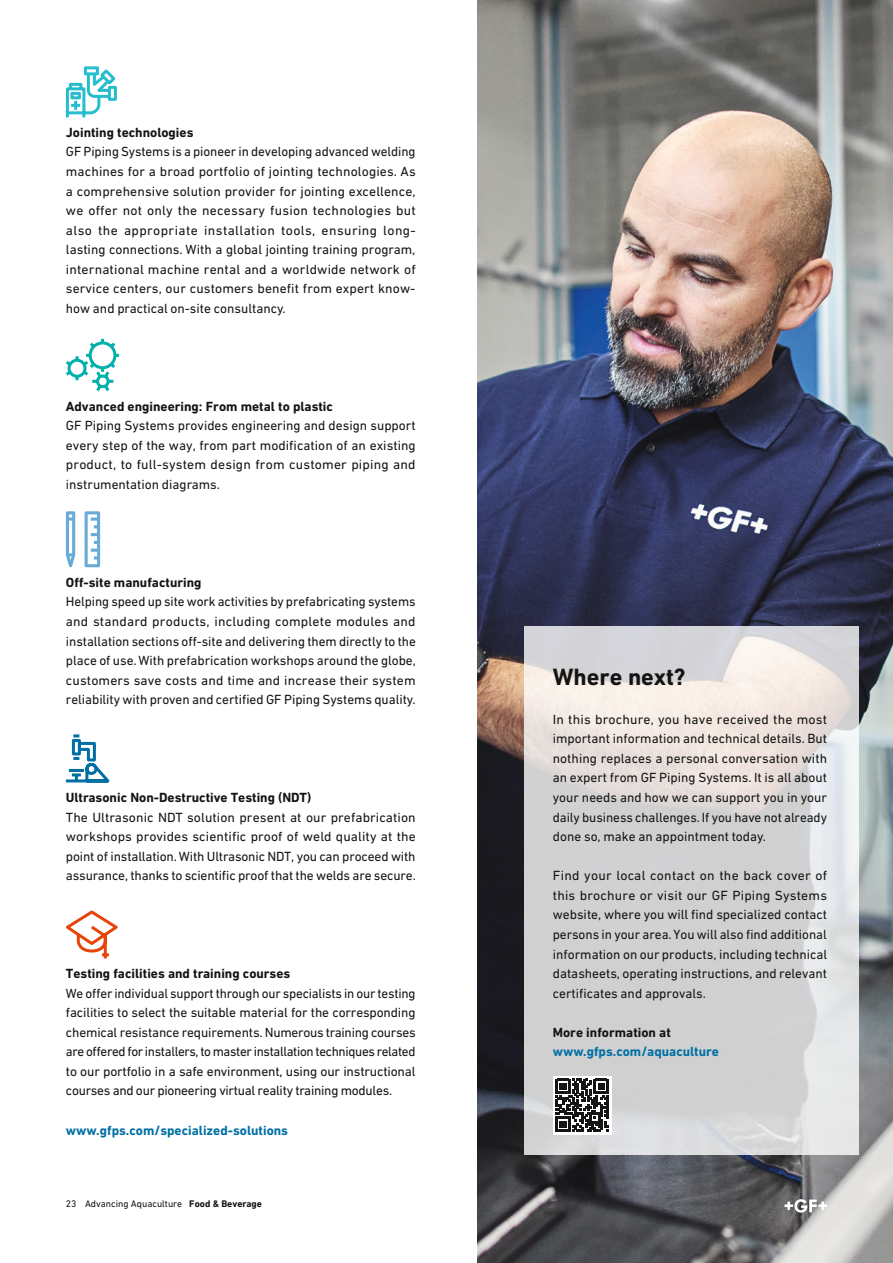
<style>
.page{position:relative;width:893px;height:1263px;background:#fff}
.page>*{position:absolute;margin:0;border:0;box-sizing:border-box;transform-origin:0 0}
.t1{font:700 24px "DIN Next W1 G";color:#131413}
.t2{font:13.5px/19.5px "DIN Next W1 G";color:#131413;text-align:justify}
.t3{font:700 13.5px "DIN Next W1 G";color:#131413}
.t4{font:700 13.5px "DIN Next W1 G";color:#006fa4}
.t5{font:9.75px "DIN Next W1 G";color:#131413}
.s1{font-weight:700}
</style>
<div class="page">
<img style="left:477px;top:0;width:416px;height:1263px">
<svg style="left:66px;top:910px;width:52px;height:49px"></svg>
<svg style="left:65px;top:734px;width:45px;height:49px"></svg>
<svg style="left:66px;top:338px;width:54px;height:54px"></svg>
<svg style="left:66px;top:511px;width:9px;height:56px"></svg>
<svg style="left:85px;top:511px;width:15px;height:56px"></svg>
<svg style="left:65px;top:66px;width:52px;height:52px"></svg>
<svg style="left:524px;top:626px;width:335px;height:528px;background:#dad9d9"></svg>
<svg style="left:553px;top:1076px;width:58px;height:58px"></svg>
<svg style="left:556px;top:1079px;width:53px;height:53px"></svg>
<svg style="left:784px;top:1199px;width:43px;height:13px"></svg>
<p class="t3" style="left:66px;top:124px;width:129px">Jointing technologies</p>
<p class="t2" style="left:66px;top:142px;width:351px">GF Piping Systems is a pioneer in developing advanced welding machines for a broad portfolio of jointing technologies. As a comprehensive solution provider for jointing excellence, we offer not only the necessary fusion technologies but also the appropriate installation tools, ensuring long&shy;lasting connections. With a global jointing training program, international machine rental and a worldwide network of service centers, our customers benefit from expert know&shy;how and practical on-site consultancy.</p>
<p class="t3" style="left:66px;top:398px;width:269px">Advanced engineering: From metal to plastic</p>
<p class="t2" style="left:66px;top:416px;width:351px">GF Piping Systems provides engineering and design support every step of the way, from part modification of an existing product, to full-system design from customer piping and instrumentation diagrams.</p>
<p class="t3" style="left:66px;top:574px;width:137px">Off-site manufacturing</p>
<p class="t2" style="left:66px;top:592px;width:351px">Helping speed up site work activities by prefabricating systems and standard products, including complete modules and installation sections off-site and delivering them directly to the place of use. With prefabrication workshops around the globe, customers save costs and time and increase their system reliability with proven and certified GF Piping Systems quality.</p>
<p class="t3" style="left:66px;top:789px;width:247px">Ultrasonic Non-Destructive Testing (NDT)</p>
<p class="t2" style="left:66px;top:807px;width:351px">The Ultrasonic NDT solution present at our prefabrication workshops provides scientific proof of weld quality at the point of installation. With Ultrasonic NDT, you can proceed with assurance, thanks to scientific proof that the welds are secure.</p>
<p class="t3" style="left:66px;top:965px;width:226px">Testing facilities and training courses</p>
<p class="t2" style="left:66px;top:983px;width:351px">We offer individual support through our specialists in our testing facilities to select the suitable material for the corresponding chemical resistance requirements. Numerous training courses are offered for installers, to master installation techniques related to our portfolio in a safe environment, using our instructional courses and our pioneering virtual reality training modules.</p>
<p class="t4" style="left:66px;top:1122px;width:224px">www.gfps.com/specialized-solutions</p>
<p class="t5" style="left:66px;top:1197px;width:198px">23 Advancing Aquaculture <span class="s1">Food &amp; Beverage</span></p>
<h1 class="t1" style="left:553px;top:662px;width:134px">Where next?</h1>
<p class="t2" style="left:553px;top:709px;width:276px">In this brochure, you have received the most important information and technical details. But nothing replaces a personal conversation with an expert from GF Piping Systems. It is all about your needs and how we can support you in your daily business challenges. If you have not already done so, make an appointment today.</p>
<p class="t2" style="left:553px;top:866px;width:276px">Find your local contact on the back cover of this brochure or visit our GF Piping Systems website, where you will find specialized contact persons in your area. You will also find additional information on our products, including technical datasheets, operating instructions, and relevant certificates and approvals.</p>
<p class="t3" style="left:553px;top:1024px;width:120px">More information at</p>
<p class="t4" style="left:553px;top:1044px;width:168px">www.gfps.com/aquaculture</p>
</div>
